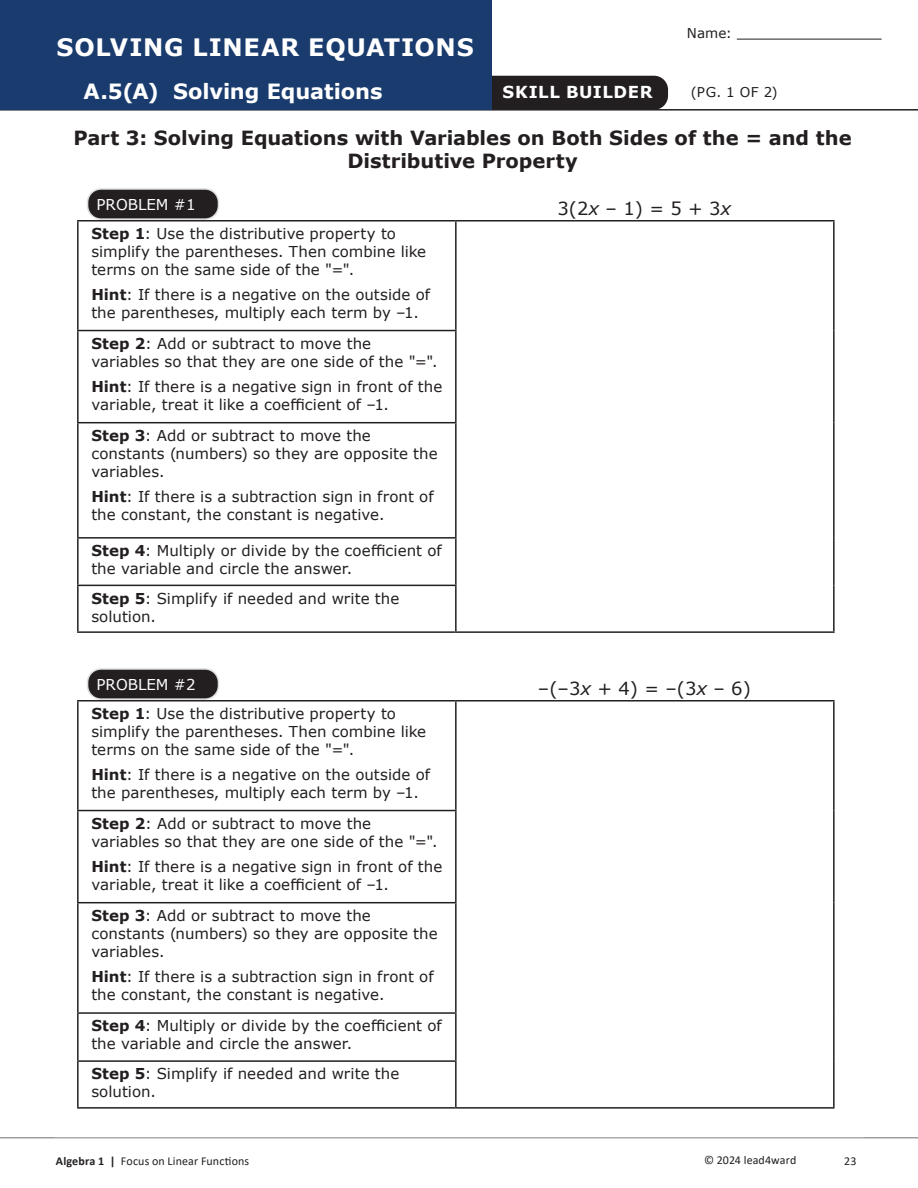
<style>
.page{position:relative;width:918px;height:1188px;background:#fff}
.page>*{position:absolute;margin:0;border:0;box-sizing:border-box;transform-origin:0 0}
.Main_Title{font:700 27px "Verdana";letter-spacing:.03em;color:#fff}
.Main_Title-2{font:700 24px "Verdana";letter-spacing:-.005em;color:#fff}
.Text_12{font:700 19.5px/23.4px "Verdana";letter-spacing:-.005em;color:#231f20;text-align:center}
.Text{font:18px "Verdana";color:#231f20}
.Main_Title_white{font:700 16.5px "Verdana";letter-spacing:.035em;color:#fff}
.Text_10_indented_18{font:15px/18px "Verdana";color:#231f20}
.Text-2{font:15px "Verdana";color:#fff}
.Text_10_indented_18-2{font:13.5px "Verdana";letter-spacing:.005em;color:#231f20}
.t1{font:12px "Calibri";letter-spacing:.01em;color:#231f20}
.s1{font-style:italic}
.s2{font-weight:700}
</style>
<div class="page">
<hr style="left:0;top:1137px;width:918px;height:1px;background:#939598">
<div style="left:474px;top:76px;width:194px;height:34px;background:#231f20;border-radius:14px"></div>
<hr style="left:77px;top:220px;width:379px;height:2px;background:#231f20">
<hr style="left:77px;top:222px;width:2px;height:108px;background:#231f20">
<hr style="left:456px;top:220px;width:379px;height:2px;background:#231f20">
<hr style="left:455px;top:222px;width:2px;height:108px;background:#231f20">
<hr style="left:833px;top:222px;width:2px;height:109px;background:#231f20">
<hr style="left:77px;top:330px;width:380px;height:1px;background:#231f20">
<hr style="left:77px;top:331px;width:2px;height:91px;background:#231f20">
<hr style="left:455px;top:331px;width:2px;height:91px;background:#231f20">
<hr style="left:833px;top:331px;width:2px;height:92px;background:#231f20">
<hr style="left:77px;top:422px;width:380px;height:1px;background:#231f20">
<hr style="left:77px;top:423px;width:2px;height:114px;background:#231f20">
<hr style="left:455px;top:423px;width:2px;height:114px;background:#231f20">
<hr style="left:833px;top:423px;width:2px;height:115px;background:#231f20">
<hr style="left:77px;top:537px;width:380px;height:2px;background:#231f20">
<hr style="left:77px;top:539px;width:2px;height:46px;background:#231f20">
<hr style="left:455px;top:539px;width:2px;height:46px;background:#231f20">
<hr style="left:833px;top:538px;width:2px;height:47px;background:#231f20">
<hr style="left:77px;top:585px;width:380px;height:1px;background:#231f20">
<hr style="left:77px;top:586px;width:2px;height:45px;background:#231f20">
<hr style="left:455px;top:586px;width:2px;height:45px;background:#231f20">
<hr style="left:833px;top:585px;width:2px;height:46px;background:#231f20">
<hr style="left:77px;top:631px;width:379px;height:2px;background:#231f20">
<hr style="left:456px;top:631px;width:379px;height:2px;background:#231f20">
<div style="left:88px;top:189px;width:130px;height:30px;background:#231f20;border-radius:14px"></div>
<div style="left:87px;top:188px;width:132px;height:32px;border:2px solid #dcdddf;border-radius:14px"></div>
<hr style="left:77px;top:700px;width:379px;height:2px;background:#231f20">
<hr style="left:77px;top:702px;width:2px;height:108px;background:#231f20">
<hr style="left:456px;top:700px;width:379px;height:2px;background:#231f20">
<hr style="left:455px;top:702px;width:2px;height:108px;background:#231f20">
<hr style="left:833px;top:702px;width:2px;height:109px;background:#231f20">
<hr style="left:77px;top:810px;width:380px;height:1px;background:#231f20">
<hr style="left:77px;top:811px;width:2px;height:91px;background:#231f20">
<hr style="left:455px;top:811px;width:2px;height:91px;background:#231f20">
<hr style="left:833px;top:811px;width:2px;height:92px;background:#231f20">
<hr style="left:77px;top:902px;width:380px;height:1px;background:#231f20">
<hr style="left:77px;top:903px;width:2px;height:109px;background:#231f20">
<hr style="left:455px;top:903px;width:2px;height:109px;background:#231f20">
<hr style="left:833px;top:903px;width:2px;height:110px;background:#231f20">
<hr style="left:77px;top:1012px;width:380px;height:2px;background:#231f20">
<hr style="left:77px;top:1014px;width:2px;height:46px;background:#231f20">
<hr style="left:455px;top:1014px;width:2px;height:46px;background:#231f20">
<hr style="left:833px;top:1013px;width:2px;height:48px;background:#231f20">
<hr style="left:77px;top:1060px;width:380px;height:2px;background:#231f20">
<hr style="left:77px;top:1062px;width:2px;height:45px;background:#231f20">
<hr style="left:455px;top:1062px;width:2px;height:45px;background:#231f20">
<hr style="left:833px;top:1061px;width:2px;height:46px;background:#231f20">
<hr style="left:77px;top:1107px;width:379px;height:2px;background:#231f20">
<hr style="left:456px;top:1107px;width:379px;height:2px;background:#231f20">
<div style="left:88px;top:669px;width:130px;height:30px;background:#231f20;border-radius:14px"></div>
<div style="left:87px;top:668px;width:132px;height:32px;border:2px solid #dcdddf;border-radius:14px"></div>
<hr style="left:0;top:109px;width:918px;height:2px;background:#231f20">
<hr style="left:737px;top:39px;width:145px;height:1px;background:#231f20">
<div style="left:0;top:0;width:491px;height:109px;background:#193b6d"></div>
<p class="Text_10_indented_18-2" style="left:687px;top:24px;width:47px">Name:</p>
<p class="Main_Title" style="left:57px;top:28px;width:471px">SOLVING LINEAR EQUATIONS</p>
<p class="Main_Title-2" style="left:84px;top:74px;width:343px">A.5(A) Solving Equations</p>
<p class="Main_Title_white" style="left:503px;top:80px;width:152px">SKILL BUILDER</p>
<p class="Text_12" style="left:74px;top:125px;width:780px">Part 3: Solving Equations with Variables on Both Sides of the = and the<br>Distributive Property</p>
<p class="Text_10_indented_18-2" style="left:691px;top:83px;width:88px">(PG. 1 OF 2)</p>
<p class="Text-2" style="left:97px;top:194px;width:101px">PROBLEM #1</p>
<p class="Text" style="left:558px;top:196px;width:175px">3(2<span class="s1">x</span> – 1) = 5 + 3<span class="s1">x</span></p>
<p class="Text_10_indented_18" style="left:91px;top:224px;width:336px"><span class="s2">Step 1</span>: Use the distributive property to simplify the parentheses. Then combine like terms on the same side of the "=".</p>
<p class="Text_10_indented_18" style="left:91px;top:285px;width:340px"><span class="s2">Hint</span>: If there is a negative on the outside of the parentheses, multiply each term by –1.</p>
<p class="Text_10_indented_18" style="left:91px;top:334px;width:348px"><span class="s2">Step 2</span>: Add or subtract to move the variables so that they are one side of the "=".</p>
<p class="Text_10_indented_18" style="left:91px;top:377px;width:353px"><span class="s2">Hint</span>: If there is a negative sign in front of the variable, treat it like a coefficient of –1.</p>
<p class="Text_10_indented_18" style="left:91px;top:426px;width:348px"><span class="s2">Step 3</span>: Add or subtract to move the constants (numbers) so they are opposite the variables.</p>
<p class="Text_10_indented_18" style="left:91px;top:487px;width:344px"><span class="s2">Hint</span>: If there is a subtraction sign in front of the constant, the constant is negative.</p>
<p class="Text_10_indented_18" style="left:91px;top:541px;width:352px"><span class="s2">Step 4</span>: Multiply or divide by the coefficient of the variable and circle the answer.</p>
<p class="Text_10_indented_18" style="left:91px;top:589px;width:310px"><span class="s2">Step 5</span>: Simplify if needed and write the solution.</p>
<p class="Text-2" style="left:97px;top:674px;width:101px">PROBLEM #2</p>
<p class="Text_10_indented_18" style="left:91px;top:704px;width:336px"><span class="s2">Step 1</span>: Use the distributive property to simplify the parentheses. Then combine like terms on the same side of the "=".</p>
<p class="Text_10_indented_18" style="left:91px;top:765px;width:340px"><span class="s2">Hint</span>: If there is a negative on the outside of the parentheses, multiply each term by –1.</p>
<p class="Text_10_indented_18" style="left:91px;top:814px;width:348px"><span class="s2">Step 2</span>: Add or subtract to move the variables so that they are one side of the "=".</p>
<p class="Text_10_indented_18" style="left:91px;top:857px;width:353px"><span class="s2">Hint</span>: If there is a negative sign in front of the variable, treat it like a coefficient of –1.</p>
<p class="Text_10_indented_18" style="left:91px;top:906px;width:348px"><span class="s2">Step 3</span>: Add or subtract to move the constants (numbers) so they are opposite the variables.</p>
<p class="Text_10_indented_18" style="left:91px;top:967px;width:344px"><span class="s2">Hint</span>: If there is a subtraction sign in front of the constant, the constant is negative.</p>
<p class="Text_10_indented_18" style="left:91px;top:1017px;width:352px"><span class="s2">Step 4</span>: Multiply or divide by the coefficient of the variable and circle the answer.</p>
<p class="Text_10_indented_18" style="left:91px;top:1065px;width:310px"><span class="s2">Step 5</span>: Simplify if needed and write the solution.</p>
<p class="Text" style="left:538px;top:676px;width:214px">–(–3<span class="s1">x</span> + 4) = –(3<span class="s1">x</span> – 6)</p>
<p class="t1" style="left:56px;top:1153px;width:195px"><span class="s2">Algebra 1 |</span> Focus on Linear Functions</p>
<p class="t1" style="left:704px;top:1152px;width:94px">© 2024 lead4ward</p>
<p class="t1" style="left:844px;top:1153px;width:14px">23</p>
</div>
